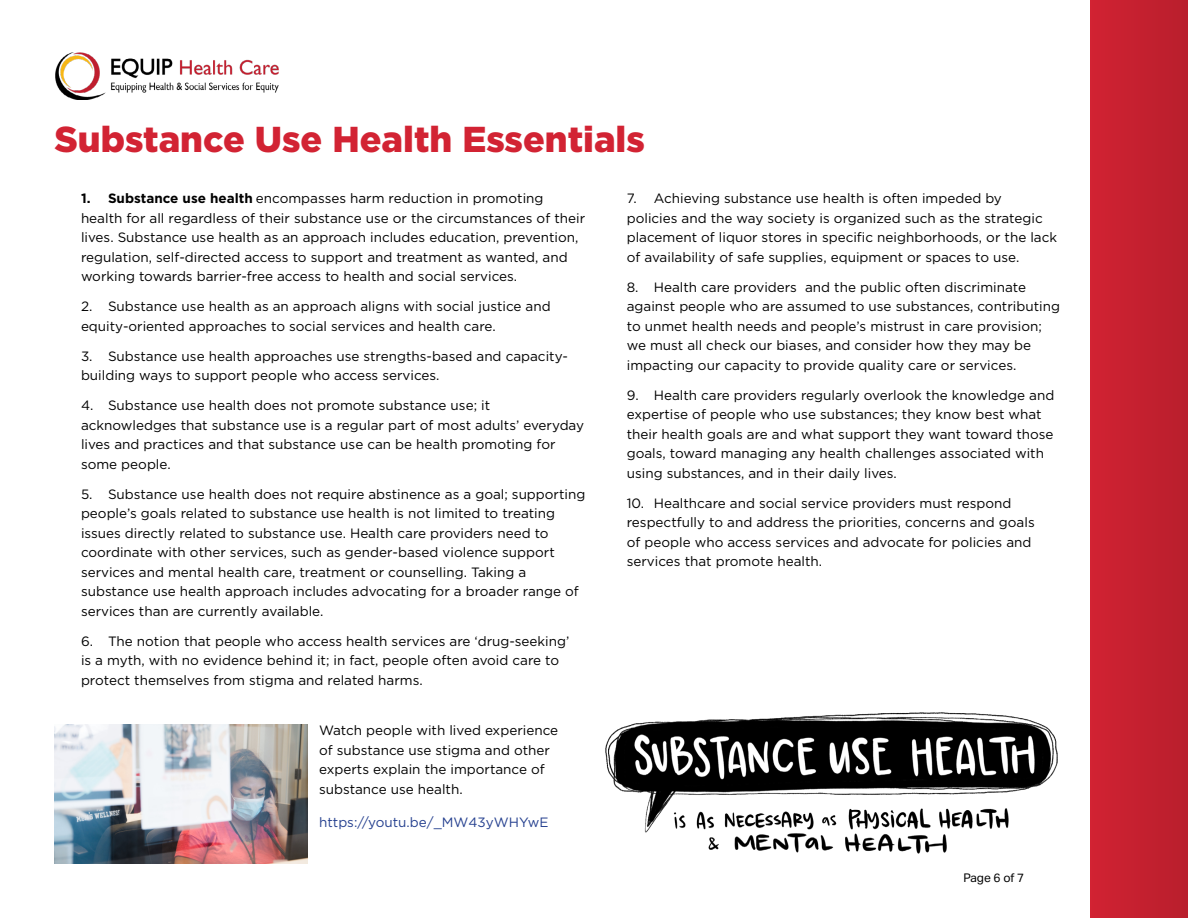
<style>
.page{position:relative;width:1188px;height:918px;background:#fff}
.page>*{position:absolute;margin:0;border:0;box-sizing:border-box;transform-origin:0 0}
.Main_Title_Heading{font:900 36px "Gotham";color:#d22333}
.t1{font:13.5px/19.5px "Gotham";color:#000}
.t2{font:13.5px "Gotham";color:#25408f}
.t3{font:12px "Aktiv Grotesk";letter-spacing:-.005em;color:#000}
.s1{font-weight:700}
</style>
<div class="page">
<div style="left:1091px;top:0;width:97px;height:918px;background:#c5202f"></div>
<img style="left:56px;top:53px;width:222px;height:46px">
<img style="left:605px;top:712px;width:453px;height:142px">
<img style="left:54px;top:725px;width:253px;height:139px">
<p class="Main_Title_Heading" style="left:54px;top:114px;width:592px">Substance Use Health Essentials</p>
<p class="t1" style="left:81px;top:188px;width:506px"><span class="s1">1. Substance use health</span> encompasses harm reduction in promoting health for all regardless of their substance use or the circumstances of their lives. Substance use health as an approach includes education, prevention, regulation, self-directed access to support and treatment as wanted, and working towards barrier-free access to health and social services.</p>
<p class="t1" style="left:81px;top:296px;width:471px">2. Substance use health as an approach aligns with social justice and equity-oriented approaches to social services and health care.</p>
<p class="t1" style="left:81px;top:346px;width:488px">3. Substance use health approaches use strengths-based and capacity&shy;building ways to support people who access services.</p>
<p class="t1" style="left:81px;top:395px;width:505px">4. Substance use health does not promote substance use; it acknowledges that substance use is a regular part of most adults’ everyday lives and practices and that substance use can be health promoting for some people.</p>
<p class="t1" style="left:81px;top:484px;width:506px">5. Substance use health does not require abstinence as a goal; supporting people’s goals related to substance use health is not limited to treating issues directly related to substance use. Health care providers need to coordinate with other services, such as gender-based violence support services and mental health care, treatment or counselling. Taking a substance use health approach includes advocating for a broader range of services than are currently available.</p>
<p class="t1" style="left:81px;top:631px;width:490px">6. The notion that people who access health services are ‘drug-seeking’ is a myth, with no evidence behind it; in fact, people often avoid care to protect themselves from stigma and related harms.</p>
<p class="t1" style="left:319px;top:721px;width:241px">Watch people with lived experience of substance use stigma and other experts explain the importance of substance use health.</p>
<p class="t2" style="left:319px;top:814px;width:231px">https://youtu.be/_MW43yWHYwE</p>
<p class="t1" style="left:627px;top:188px;width:432px">7. Achieving substance use health is often impeded by<br>policies and the way society is organized such as the strategic placement of liquor stores in specific neighborhoods, or the lack of availability of safe supplies, equipment or spaces to use.</p>
<p class="t1" style="left:627px;top:277px;width:435px">8. Health care providers and the public often discriminate against people who are assumed to use substances, contributing to unmet health needs and people’s mistrust in care provision; we must all check our biases, and consider how they may be impacting our capacity to provide quality care or services.</p>
<p class="t1" style="left:627px;top:385px;width:429px">9. Health care providers regularly overlook the knowledge and expertise of people who use substances; they know best what their health goals are and what support they want toward those goals, toward managing any health challenges associated with using substances, and in their daily lives.</p>
<p class="t1" style="left:627px;top:493px;width:409px">10. Healthcare and social service providers must respond respectfully to and address the priorities, concerns and goals of people who access services and advocate for policies and services that promote health.</p>
<p class="t3" style="left:963px;top:870px;width:62px">Page 6 of 7</p>
</div>
